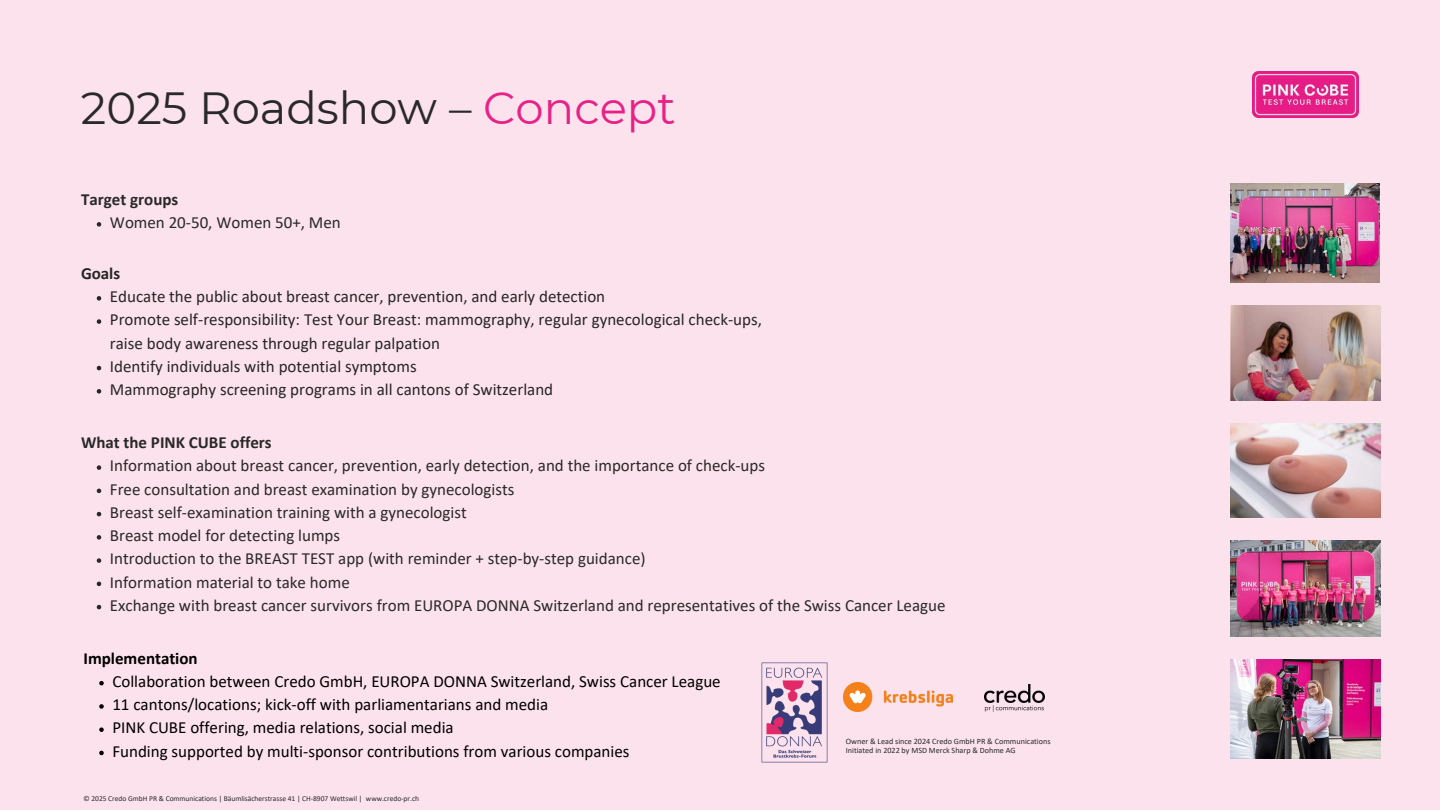
<style>
.page{position:relative;width:1440px;height:810px;background:#fce2ec}
.page>*{position:absolute;margin:0;border:0;box-sizing:border-box;transform-origin:0 0}
.t1{font:45px "Montserrat";color:#292929}
.t2{font:17px "Calibri";color:#292929}
.t3{font:17px/23.2px "Calibri";color:#262626}
.t4{font:17px "Calibri";color:#000}
.t5{font:700 17px "Calibri";color:#292929}
.t6{font:700 17px "Calibri";color:#000}
.t7{font:700 17px "Calibri";color:#262626}
.t8{font:8.2px "Calibri";color:#292929}
.t9{font:8.1px "Calibri";color:#292929}
.t10{font:7.5px "Calibri";color:#292929}
.s1{color:#e82187}
</style>
<div class="page">
<img style="left:1231px;top:659px;width:150px;height:100px">
<img style="left:1252px;top:71px;width:107px;height:47px">
<img style="left:1231px;top:540px;width:150px;height:96px">
<img style="left:1230px;top:423px;width:150px;height:95px">
<img style="left:1231px;top:305px;width:150px;height:96px">
<img style="left:1231px;top:183px;width:149px;height:100px">
<svg style="left:97px;top:296px;width:4px;height:5px"></svg>
<svg style="left:97px;top:319px;width:4px;height:5px"></svg>
<svg style="left:97px;top:366px;width:4px;height:4px"></svg>
<svg style="left:97px;top:389px;width:4px;height:5px"></svg>
<svg style="left:97px;top:222px;width:4px;height:5px"></svg>
<svg style="left:97px;top:465px;width:4px;height:5px"></svg>
<svg style="left:97px;top:489px;width:4px;height:4px"></svg>
<svg style="left:97px;top:512px;width:4px;height:4px"></svg>
<svg style="left:97px;top:535px;width:4px;height:5px"></svg>
<svg style="left:97px;top:558px;width:4px;height:5px"></svg>
<svg style="left:97px;top:582px;width:4px;height:4px"></svg>
<svg style="left:97px;top:605px;width:4px;height:4px"></svg>
<svg style="left:99px;top:681px;width:5px;height:4px"></svg>
<svg style="left:99px;top:704px;width:5px;height:5px"></svg>
<svg style="left:99px;top:727px;width:5px;height:5px"></svg>
<svg style="left:99px;top:751px;width:5px;height:4px"></svg>
<img style="left:843px;top:683px;width:110px;height:29px">
<img style="left:762px;top:663px;width:65px;height:100px">
<img style="left:985px;top:684px;width:59px;height:28px">
<p class="t1" style="left:81px;top:81px;width:596px">2025 Roadshow – <span class="s1">Concept</span></p>
<p class="t5" style="left:81px;top:192px;width:99px">Target groups</p>
<p class="t2" style="left:110px;top:215px;width:232px">Women 20-50, Women 50+, Men</p>
<h1 class="t7" style="left:81px;top:266px;width:41px">Goals</h1>
<h2 class="t3" style="left:110px;top:286px;width:497px">Educate the public about breast cancer, prevention, and early detection</h2>
<p class="t3" style="left:110px;top:309px;width:654px">Promote self-responsibility: Test Your Breast: mammography, regular gynecological check-ups, raise body awareness through regular palpation</p>
<h2 class="t3" style="left:110px;top:356px;width:308px">Identify individuals with potential symptoms</h2>
<p class="t3" style="left:110px;top:379px;width:445px">Mammography screening programs in all cantons of Switzerland</p>
<p class="t5" style="left:81px;top:435px;width:192px">What the PINK CUBE offers</p>
<h2 class="t2" style="left:110px;top:459px;width:657px">Information about breast cancer, prevention, early detection, and the importance of check-ups</h2>
<p class="t2" style="left:110px;top:482px;width:406px">Free consultation and breast examination by gynecologists</p>
<p class="t2" style="left:110px;top:505px;width:358px">Breast self-examination training with a gynecologist</p>
<p class="t2" style="left:110px;top:528px;width:232px">Breast model for detecting lumps</p>
<p class="t2" style="left:110px;top:552px;width:537px">Introduction to the BREAST TEST app (with reminder + step-by-step guidance)</p>
<p class="t2" style="left:110px;top:575px;width:241px">Information material to take home</p>
<p class="t2" style="left:110px;top:598px;width:837px">Exchange with breast cancer survivors from EUROPA DONNA Switzerland and representatives of the Swiss Cancer League</p>
<p class="t6" style="left:83px;top:651px;width:116px">Implementation</p>
<h2 class="t4" style="left:112px;top:674px;width:610px">Collaboration between Credo GmbH, EUROPA DONNA Switzerland, Swiss Cancer League</h2>
<p class="t4" style="left:112px;top:697px;width:437px">11 cantons/locations; kick-off with parliamentarians and media</p>
<p class="t4" style="left:112px;top:721px;width:343px">PINK CUBE offering, media relations, social media</p>
<p class="t4" style="left:112px;top:744px;width:519px">Funding supported by multi-sponsor contributions from various companies</p>
<p class="t8" style="left:846px;top:738px;width:206px">Owner &amp; Lead since 2024 Credo GmbH PR &amp; Communications</p>
<p class="t9" style="left:846px;top:747px;width:171px">Initiated in 2022 by MSD Merck Sharp &amp; Dohme AG</p>
<p class="t10" style="left:83px;top:796px;width:337px">© 2025 Credo GmbH PR &amp; Communications | Bäumlisächerstrasse 41 | CH-8907 Wettswil | www.credo-pr.ch</p>
</div>
